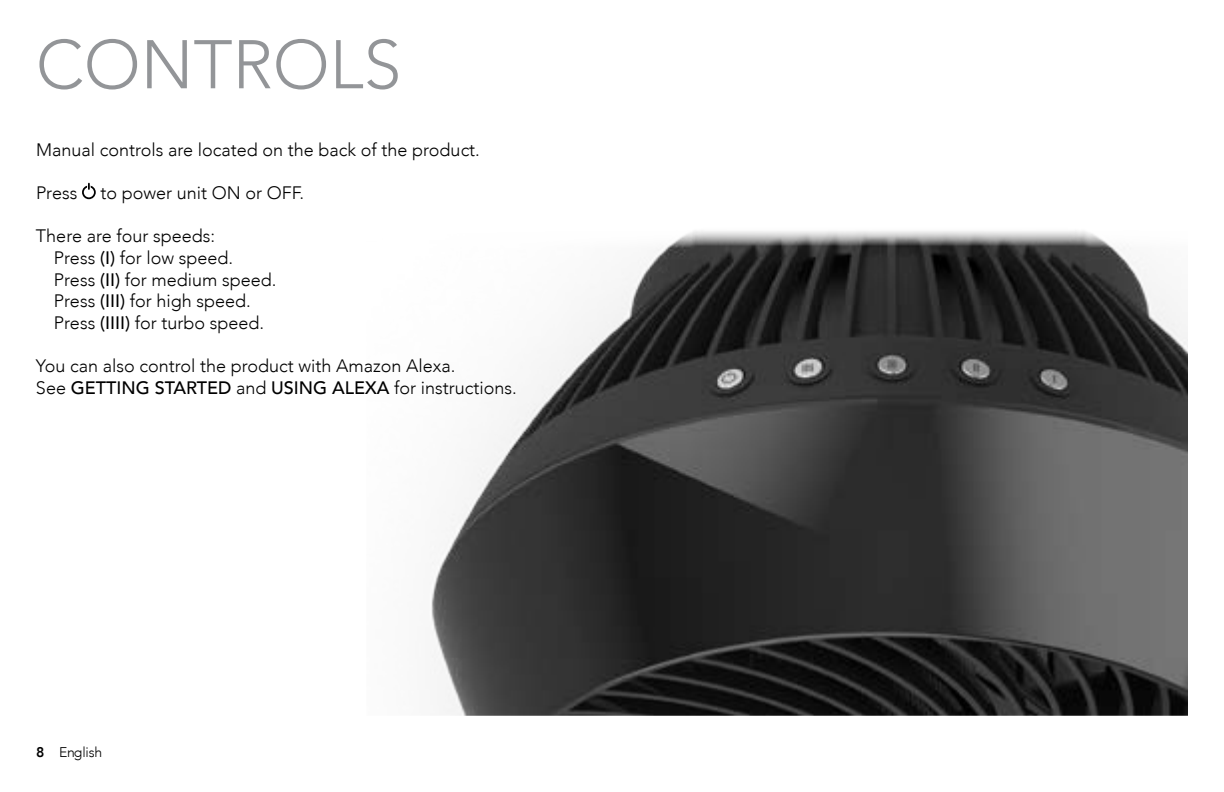
<style>
.page{position:relative;width:1224px;height:792px;background:#fff}
.page>*{position:absolute;margin:0;border:0;box-sizing:border-box;transform-origin:0 0}
.t1{font:300 68px "Avenir";color:#939598}
.t2{font:300 18px/21.6px "Avenir";color:#000}
.t3{font:300 14px "Avenir";letter-spacing:-.02em;color:#000}
.s1{font-weight:500}
.s2{font-weight:800}
</style>
<div class="page">
<img style="left:431px;top:231px;width:757px;height:484px">
<div style="left:82px;top:185px;width:14px;height:14px;border:2px solid #000;border-radius:50%"></div>
<svg style="left:87px;top:184px;width:4px;height:5px"></svg>
<h1 class="t1" style="left:36px;top:25px;width:367px">CONTROLS</h1>
<p class="t2" style="left:36px;top:139px;width:446px">Manual controls are located on the back of the product.</p>
<p class="t2" style="left:36px;top:182px;width:43px">Press</p>
<p class="t2" style="left:100px;top:182px;width:205px">to power unit ON or OFF.</p>
<p class="t2" style="left:54px;top:225px;width:224px;text-indent:-18px">There are four speeds:<br>Press <span class="s1">(I)</span> for low speed.<br>Press <span class="s1">(II)</span> for medium speed.<br>Press <span class="s1">(III)</span> for high speed.<br>Press <span class="s1">(IIII)</span> for turbo speed.</p>
<p class="t2" style="left:36px;top:355px;width:482px">You can also control the product with Amazon Alexa.<br>See <span class="s1">GETTING STARTED</span> and <span class="s1">USING ALEXA</span> for instructions.</p>
<p class="t3" style="left:36px;top:744px;width:68px"><span class="s2">8</span> English</p>
</div>
